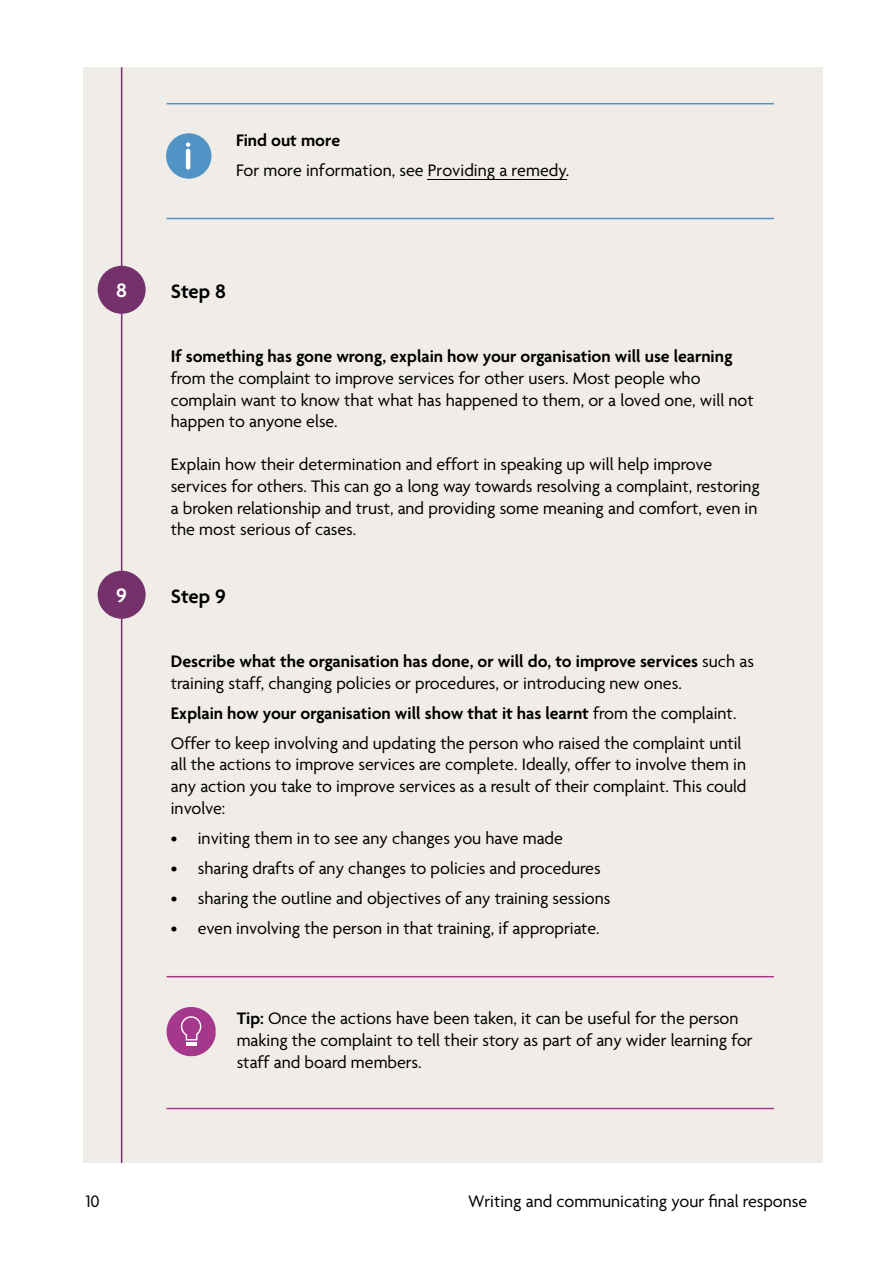
<style>
.page{position:relative;width:893px;height:1263px;background:#fff}
.page>*{position:absolute;margin:0;border:0;box-sizing:border-box;transform-origin:0 0}
.Body{font:600 21px "Agenda";color:#000}
.Body-2{font:600 21px "Agenda";color:#fff}
.Body-3{font:18px/21.6px "Agenda";color:#000}
.Body-4{font:600 18px "Agenda";color:#000}
.s1{font-weight:600}
.s2{font-weight:400}
</style>
<div class="page">
<div style="left:83px;top:67px;width:740px;height:1096px;background:#f0ece8"></div>
<hr style="left:121px;top:67px;width:1px;height:1096px;background:#74316c">
<div style="left:98px;top:266px;width:48px;height:48px;background:#74316c;border-radius:50%"></div>
<div style="left:98px;top:571px;width:48px;height:48px;background:#74316c;border-radius:50%"></div>
<div style="left:166px;top:133px;width:45px;height:46px;background:#5193c5;border-radius:23px"></div>
<svg style="left:185px;top:142px;width:6px;height:28px"></svg>
<hr style="left:167px;top:103px;width:607px;height:1px;background:#5192c4">
<hr style="left:167px;top:218px;width:607px;height:1px;background:#5192c4">
<hr style="left:167px;top:976px;width:607px;height:1px;background:#a6388c">
<hr style="left:167px;top:1108px;width:607px;height:1px;background:#a6388c">
<svg style="left:167px;top:1007px;width:49px;height:49px"></svg>
<hr style="left:186px;top:1042px;width:11px;height:4px;background:#fff">
<hr style="left:428px;top:179px;width:139px;height:1px;background:#000">
<p class="Body-2" style="left:116px;top:279px;width:12px">8</p>
<p class="Body-2" style="left:116px;top:584px;width:12px">9</p>
<p class="Body-3" style="left:236px;top:126px;width:335px;line-height:30.2px"><span class="s1">Find out more<br></span>For more information, see Providing a remedy.</p>
<p class="Body" style="left:171px;top:280px;width:57px">Step 8</p>
<p class="Body-3" style="left:171px;top:347px;width:584px"><span class="s1">If something has gone wrong, explain how your organisation will use learning </span>from the complaint to improve services for other users. Most people who complain want to know that what has happened to them, or a loved one, will not happen to anyone else.</p>
<p class="Body-3" style="left:171px;top:455px;width:591px">Explain how their determination and effort in speaking up will help improve services for others. This can go a long way towards resolving a complaint, restoring a broken relationship and trust, and providing some meaning and comfort, even in the most serious of cases.</p>
<p class="Body" style="left:171px;top:584px;width:57px">Step 9</p>
<p class="Body-3" style="left:171px;top:651px;width:585px"><span class="s1">Describe what the organisation has done, or will do, to improve services</span> such as training staff, changing policies or procedures, or introducing new ones.</p>
<p class="Body-4" style="left:171px;top:703px;width:567px">Explain how your organisation will show that it has learnt <span class="s2">from the complaint.</span></p>
<p class="Body-3" style="left:171px;top:733px;width:577px">Offer to keep involving and updating the person who raised the complaint until all the actions to improve services are complete. Ideally, offer to involve them in any action you take to improve services as a result of their complaint. This could involve:</p>
<p class="Body-3" style="left:171px;top:828px;width:394px">• inviting them in to see any changes you have made</p>
<p class="Body-3" style="left:171px;top:858px;width:431px">• sharing drafts of any changes to policies and procedures</p>
<p class="Body-3" style="left:171px;top:888px;width:441px">• sharing the outline and objectives of any training sessions</p>
<p class="Body-3" style="left:171px;top:919px;width:430px">• even involving the person in that training, if appropriate.</p>
<p class="Body-3" style="left:237px;top:1009px;width:517px"><span class="s1">Tip:</span> Once the actions have been taken, it can be useful for the person making the complaint to tell their story as part of any wider learning for staff and board members.</p>
<p class="Body-3" style="left:86px;top:1191px;width:15px">10</p>
<p class="Body-3" style="left:468px;top:1191px;width:340px">Writing and communicating your final response</p>
</div>
